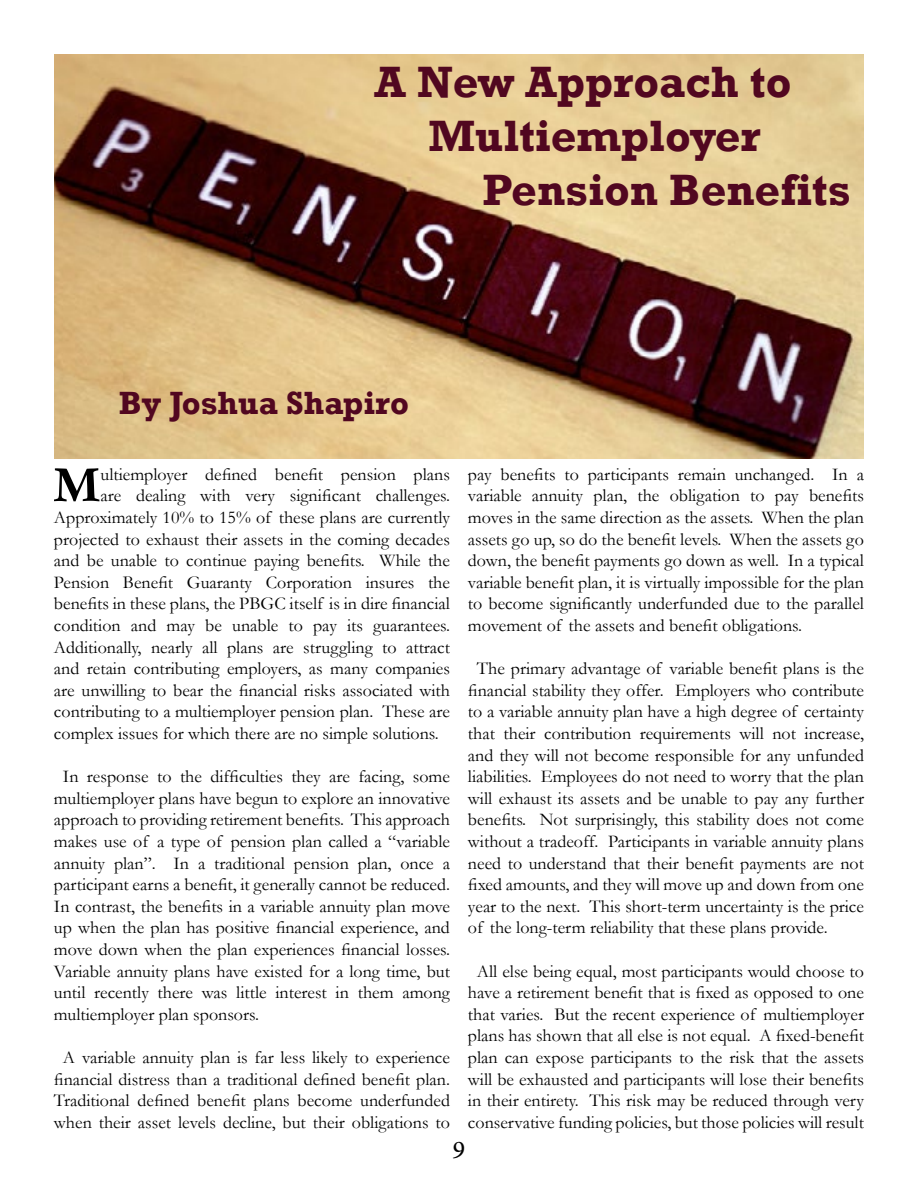
<style>
.page{position:relative;width:918px;height:1188px;background:#fff}
.page>*{position:absolute;margin:0;border:0;box-sizing:border-box;transform-origin:0 0}
.t1{font:700 52.05px "Garamond";color:#000}
.t2{font:700 45px "Rockwell";color:#510720}
.t3{font:700 33px "Rockwell";color:#510720}
.t4{font:27px "Minion Pro";color:#000}
.t5{font:18px/21.6px "Garamond";color:#000;text-align:justify}
</style>
<div class="page">
<img style="left:54px;top:54px;width:810px;height:405px">
<h2 class="t2" style="left:374px;top:54px;width:419px">A New Approach to</h2>
<h2 class="t2" style="left:428px;top:108px;width:334px">Multiemployer</h2>
<h2 class="t2" style="left:482px;top:162px;width:370px">Pension Benefits</h2>
<h3 class="t3" style="left:119px;top:383px;width:292px">By Joshua Shapiro</h3>
<h1 class="t1" style="left:53px;top:450px;width:49px">M</h1>
<p class="t5" style="left:101px;top:463px;width:351px">ultiemployer defined benefit pension plans</p>
<p class="t5" style="left:101px;top:484px;width:351px">are dealing with very significant challenges.</p>
<p class="t5" style="left:54px;top:506px;width:398px">Approximately 10% to 15% of these plans are currently</p>
<p class="t5" style="left:54px;top:528px;width:398px">projected to exhaust their assets in the coming decades</p>
<p class="t5" style="left:54px;top:549px;width:398px">and be unable to continue paying benefits. While the</p>
<p class="t5" style="left:54px;top:571px;width:398px">Pension Benefit Guaranty Corporation insures the</p>
<p class="t5" style="left:54px;top:592px;width:398px">benefits in these plans, the PBGC itself is in dire financial</p>
<p class="t5" style="left:54px;top:614px;width:398px">condition and may be unable to pay its guarantees.</p>
<p class="t5" style="left:54px;top:636px;width:398px">Additionally, nearly all plans are struggling to attract</p>
<p class="t5" style="left:54px;top:657px;width:397px">and retain contributing employers, as many companies</p>
<p class="t5" style="left:54px;top:679px;width:398px">are unwilling to bear the financial risks associated with</p>
<p class="t5" style="left:54px;top:700px;width:398px">contributing to a multiemployer pension plan. These are</p>
<p class="t5" style="left:54px;top:722px;width:386px">complex issues for which there are no simple solutions.</p>
<p class="t5" style="left:54px;top:765px;width:398px;text-indent:9px">In response to the difficulties they are facing, some multiemployer plans have begun to explore an innovative approach to providing retirement benefits. This approach makes use of a type of pension plan called a “variable annuity plan”. In a traditional pension plan, once a participant earns a benefit, it generally cannot be reduced.<br>In contrast, the benefits in a variable annuity plan move up when the plan has positive financial experience, and move down when the plan experiences financial losses.<br>Variable annuity plans have existed for a long time, but until recently there was little interest in them among multiemployer plan sponsors.</p>
<p class="t5" style="left:54px;top:1046px;width:398px;text-align:center">A variable annuity plan is far less likely to experience financial distress than a traditional defined benefit plan.<br>Traditional defined benefit plans become underfunded when their asset levels decline, but their obligations to</p>
<p class="t5" style="left:468px;top:463px;width:398px">pay benefits to participants remain unchanged. In a variable annuity plan, the obligation to pay benefits moves in the same direction as the assets. When the plan assets go up, so do the benefit levels. When the assets go down, the benefit payments go down as well. In a typical variable benefit plan, it is virtually impossible for the plan to become significantly underfunded due to the parallel movement of the assets and benefit obligations.</p>
<p class="t5" style="left:468px;top:657px;width:398px;text-indent:9px">The primary advantage of variable benefit plans is the financial stability they offer. Employers who contribute to a variable annuity plan have a high degree of certainty that their contribution requirements will not increase, and they will not become responsible for any unfunded liabilities. Employees do not need to worry that the plan will exhaust its assets and be unable to pay any further benefits. Not surprisingly, this stability does not come without a tradeoff. Participants in variable annuity plans need to understand that their benefit payments are not fixed amounts, and they will move up and down from one year to the next. This short-term uncertainty is the price of the long-term reliability that these plans provide.</p>
<p class="t5" style="left:468px;top:960px;width:398px;text-align:center">All else being equal, most participants would choose to have a retirement benefit that is fixed as opposed to one that varies. But the recent experience of multiemployer plans has shown that all else is not equal. A fixed-benefit plan can expose participants to the risk that the assets will be exhausted and participants will lose their benefits in their entirety. This risk may be reduced through very conservative funding policies, but those policies will result</p>
<h3 class="t4" style="left:452px;top:1127px;width:15px">9</h3>
</div>
